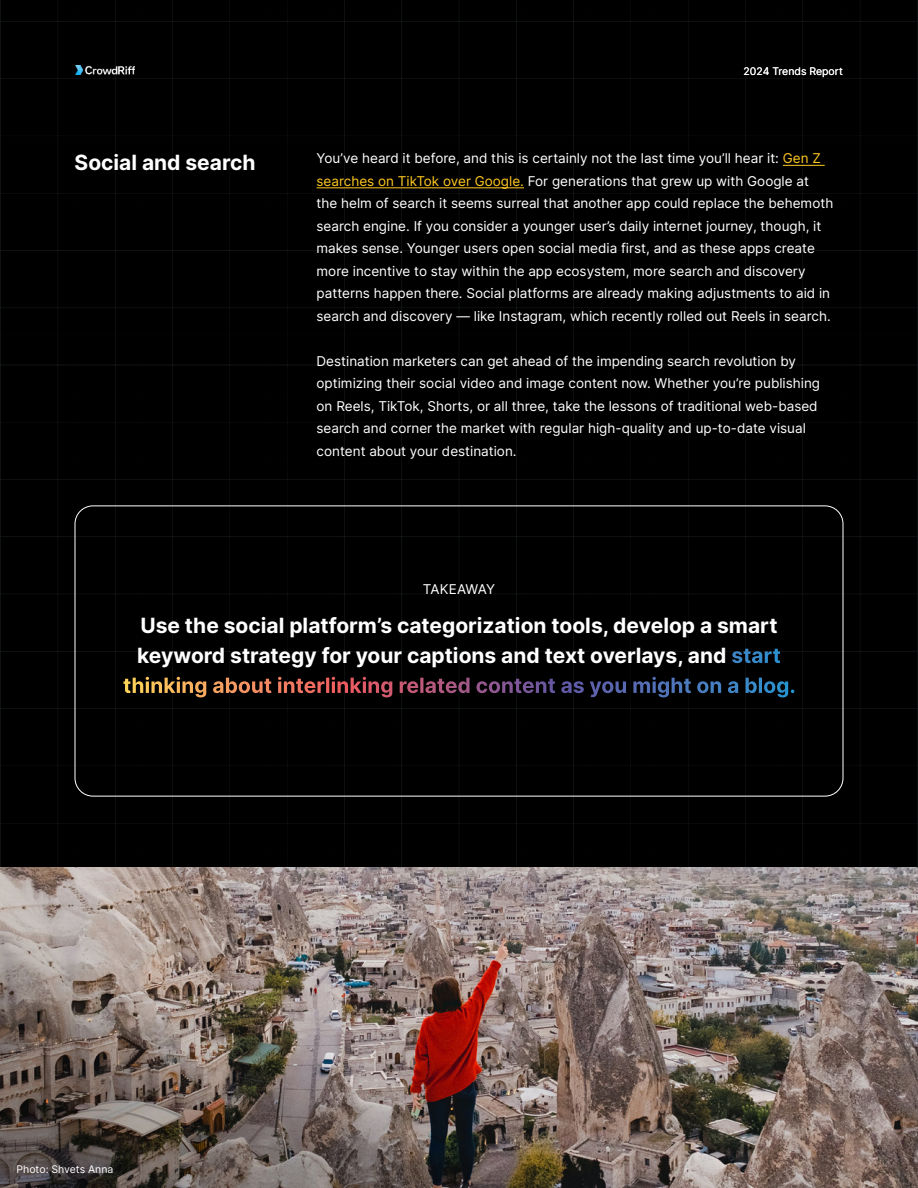
<style>
.page{position:relative;width:918px;height:1188px;background:#000}
.page>*{position:absolute;margin:0;border:0;box-sizing:border-box;transform-origin:0 0}
.t1{font:700 21px/30px "Inter";color:#fff;text-align:center}
.t2{font:13.5px/22.5px "Inter";color:#fff}
.t3{font:13.5px "Inter";letter-spacing:-.045em;color:#fff}
.t4{font:10.5px "Inter";color:#fff}
.s1{color:#ffc921}
</style>
<div class="page">
<img style="left:75px;top:65px;width:60px;height:10px">
<hr style="left:783px;top:165px;width:42px;height:1px;background:#ffc921">
<hr style="left:317px;top:187px;width:207px;height:1px;background:#ffc921">
<img style="left:0;top:867px;width:918px;height:321px">
<h1 class="t1" style="left:75px;top:147px;width:182px">Social and search</h1>
<p class="t4" style="left:744px;top:63px;width:101px">2024 Trends Report</p>
<p class="t2" style="left:317px;top:147px;width:518px">You’ve heard it before, and this is certainly not the last time you’ll hear it: <span class="s1">Gen Z searches on TikTok over Google.</span> For generations that grew up with Google at<br>the helm of search it seems surreal that another app could replace the behemoth search engine. If you consider a younger user’s daily internet journey, though, it makes sense. Younger users open social media first, and as these apps create more incentive to stay within the app ecosystem, more search and discovery patterns happen there. Social platforms are already making adjustments to aid in search and discovery — like Instagram, which recently rolled out Reels in search.</p>
<p class="t2" style="left:317px;top:349px;width:505px">Destination marketers can get ahead of the impending search revolution by optimizing their social video and image content now. Whether you’re publishing on Reels, TikTok, Shorts, or all three, take the lessons of traditional web-based search and corner the market with regular high-quality and up-to-date visual content about your destination.</p>
<p class="t3" style="left:423px;top:579px;width:74px">TAKEAWAY</p>
<h1 class="t1" style="left:123px;top:610px;width:674px">Use the social platform’s categorization tools, develop a smart keyword strategy for your captions and text overlays, and start thinking about interlinking related content as you might on a blog.</h1>
<p class="t4" style="left:16px;top:1162px;width:98px">Photo: Shvets Anna</p>
</div>
